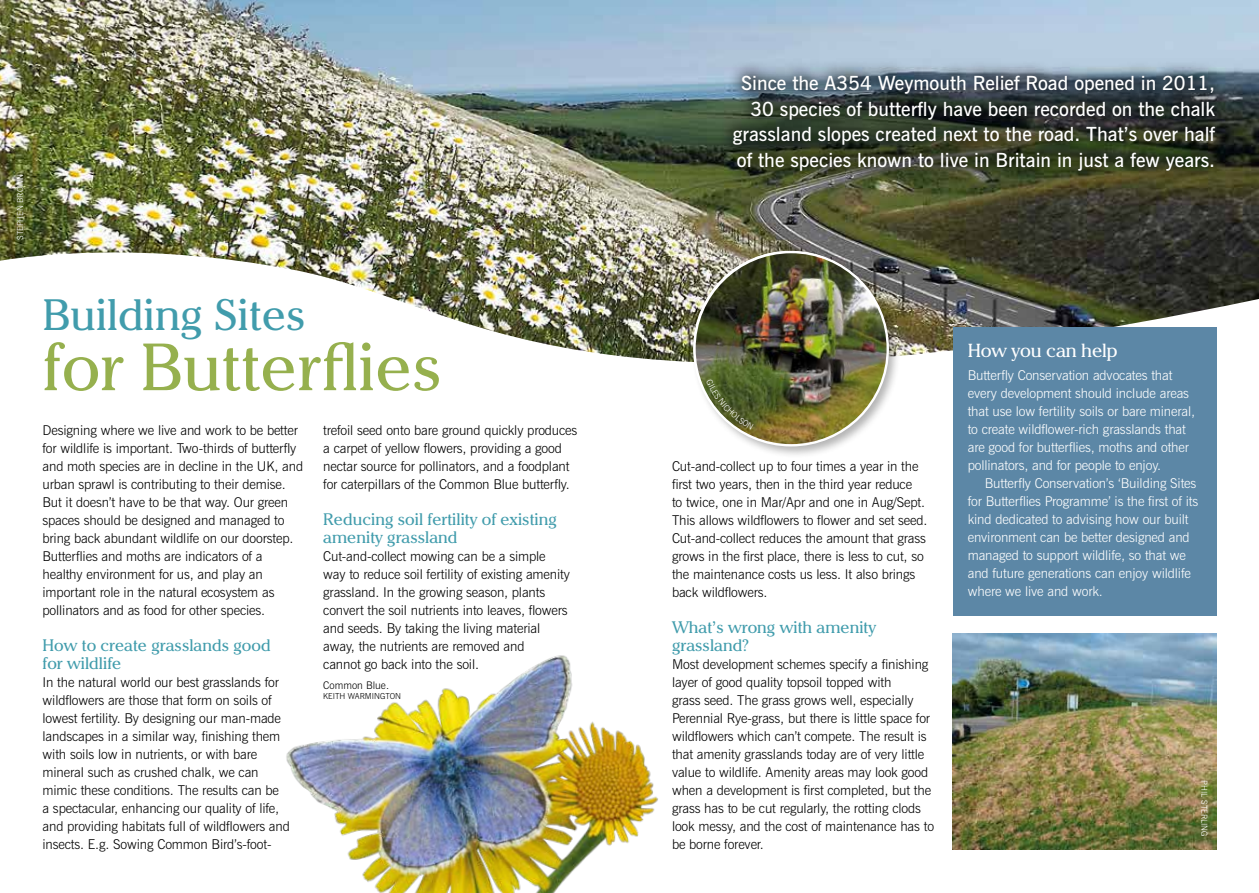
<style>
.page{position:relative;width:1259px;height:893px;background:#fff}
.page>*{position:absolute;margin:0;border:0;box-sizing:border-box;transform-origin:0 0}
.t1{font:66px "Cheltenham IT Cby BT";color:#96b04e}
.t2{font:43.5px "Cheltenham IT Cby BT";color:#419cac}
.t3{font:600 19.5px/25.5px "News Gothic BT";color:#fff;text-align:right}
.t4{font:18.75px "Cheltenham IT Cby BT";letter-spacing:-.01em;color:#fff}
.t5{font:16.5px/18px "Cheltenham IT Cby BT";color:#419cac}
.t6{font:300 13.5px/18px "News Gothic BT";letter-spacing:-.01em;color:#000}
.t7{font:300 13.5px/18px "News Gothic BT";letter-spacing:-.01em;color:#fff}
.t8{font:300 10.5px "News Gothic BT";color:#000}
.t9{font:300 8.25px "News Gothic BT";color:#fff}
.t10{font:300 8.25px "News Gothic BT";color:#000}
</style>
<div class="page">
<img style="left:0;top:0;width:1259px;height:365px">
<div style="left:718px;top:60px;width:512px;height:125px;background:#000;opacity:.75"></div>
<div style="left:952px;top:327px;width:264px;height:288px;background:#5c87a6"></div>
<img style="left:952px;top:633px;width:264px;height:216px">
<img style="left:286px;top:655px;width:372px;height:238px">
<div style="left:691px;top:249px;width:210px;height:210px;background:#000;opacity:.3"></div>
<img style="left:694px;top:252px;width:193px;height:193px;border-radius:97px">
<svg style="left:706px;top:379px;width:53px;height:51px"></svg>
<p class="t9" style="left:15px;top:240px;width:68px;rotate:-90deg">STEPHEN BROWN</p>
<h2 class="t2" style="left:43px;top:288px;width:265px">Building Sites</h2>
<h1 class="t1" style="left:43px;top:326px;width:401px">for Butterflies</h1>
<p class="t6" style="left:43px;top:421px;width:262px">Designing where we live and work to be better for wildlife is important. Two-thirds of butterfly and moth species are in decline in the UK, and urban sprawl is contributing to their demise.<br>But it doesn’t have to be that way. Our green spaces should be designed and managed to bring back abundant wildlife on our doorstep.<br>Butterflies and moths are indicators of a healthy environment for us, and play an important role in the natural ecosystem as pollinators and as food for other species.</p>
<p class="t5" style="left:43px;top:636px;width:230px">How to create grasslands good for wildlife</p>
<p class="t6" style="left:43px;top:673px;width:249px">In the natural world our best grasslands for wildflowers are those that form on soils of lowest fertility. By designing our man-made landscapes in a similar way, finishing them with soils low in nutrients, or with bare mineral such as crushed chalk, we can mimic these conditions. The results can be<br>a spectacular, enhancing our quality of life, and providing habitats full of wildflowers and insects. E.g. Sowing Common Bird’s-foot-</p>
<p class="t6" style="left:323px;top:421px;width:256px">trefoil seed onto bare ground quickly produces a carpet of yellow flowers, providing a good nectar source for pollinators, and a foodplant for caterpillars of the Common Blue butterfly.</p>
<p class="t5" style="left:323px;top:510px;width:235px">Reducing soil fertility of existing amenity grassland</p>
<p class="t6" style="left:323px;top:547px;width:248px">Cut-and-collect mowing can be a simple way to reduce soil fertility of existing amenity grassland. In the growing season, plants convert the soil nutrients into leaves, flowers and seeds. By taking the living material away, the nutrients are removed and<br>cannot go back into the soil.</p>
<p class="t8" style="left:323px;top:679px;width:67px">Common Blue.</p>
<p class="t10" style="left:323px;top:691px;width:79px">KEITH WARMINGTON</p>
<h3 class="t3" style="left:733px;top:70px;width:484px">Since the A354 Weymouth Relief Road opened in 2011, 30 species of butterfly have been recorded on the chalk grassland slopes created next to the road. That’s over half of the species known to live in Britain in just a few years.</h3>
<p class="t6" style="left:672px;top:457px;width:257px">Cut-and-collect up to four times a year in the first two years, then in the third year reduce<br>to twice, one in Mar/Apr and one in Aug/Sept.<br>This allows wildflowers to flower and set seed.<br>Cut-and-collect reduces the amount that grass grows in the first place, there is less to cut, so the maintenance costs us less. It also brings back wildflowers.</p>
<p class="t5" style="left:672px;top:618px;width:206px">What’s wrong with amenity grassland?</p>
<p class="t6" style="left:672px;top:655px;width:263px">Most development schemes specify a finishing layer of good quality topsoil topped with<br>grass seed. The grass grows well, especially Perennial Rye-grass, but there is little space for wildflowers which can’t compete. The result is that amenity grasslands today are of very little value to wildlife. Amenity areas may look good when a development is first completed, but the grass has to be cut regularly, the rotting clods look messy, and the cost of maintenance has to be borne forever.</p>
<h3 class="t4" style="left:967px;top:339px;width:151px">How you can help</h3>
<p class="t7" style="left:967px;top:366px;width:229px">Butterfly Conservation advocates that every development should include areas that use low fertility soils or bare mineral, to create wildflower-rich grasslands that are good for butterflies, moths and other pollinators, and for people to enjoy.</p>
<p class="t7" style="left:967px;top:474px;width:232px;text-indent:17px">Butterfly Conservation’s ‘Building Sites for Butterflies Programme’ is the first of its kind dedicated to advising how our built environment can be better designed and managed to support wildlife, so that we and future generations can enjoy wildlife where we live and work.</p>
<p class="t9" style="left:1209px;top:780px;width:58px;rotate:90deg">PHIL STERLING</p>
</div>
